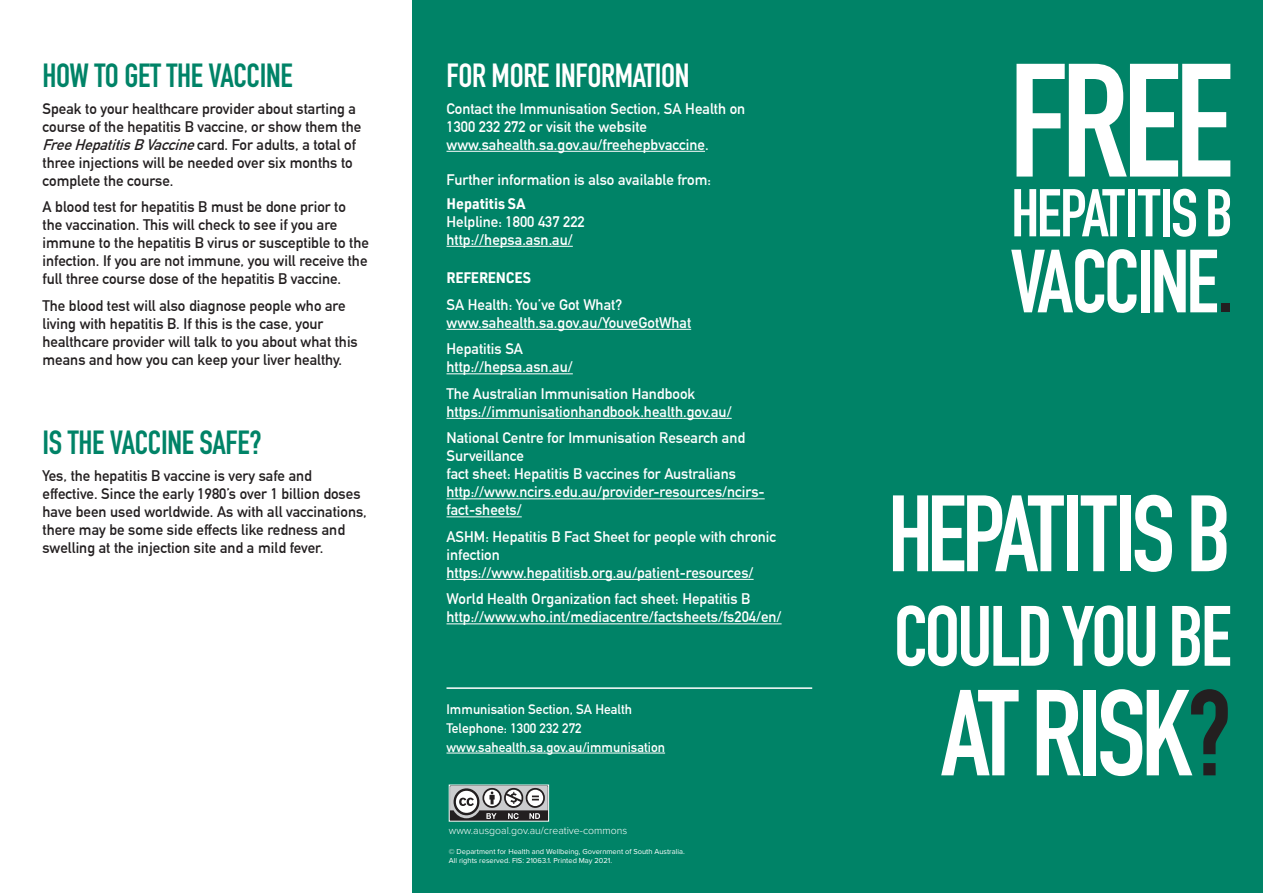
<style>
.page{position:relative;width:1263px;height:893px;background:#fff}
.page>*{position:absolute;margin:0;border:0;box-sizing:border-box;transform-origin:0 0}
.t1{font:700 158.4px "DIN Condensed";color:#fff}
.t2{font:700 120px "DIN Condensed";letter-spacing:-.04em;color:#fff}
.t3{font:700 106.5px "DIN Condensed";letter-spacing:-.04em;color:#fff}
.t4{font:700 88.05px "DIN Condensed";letter-spacing:-.04em;color:#fff}
.t5{font:700 84px "DIN Condensed";letter-spacing:-.04em;color:#fff}
.t6{font:700 66.3px "DIN Condensed";letter-spacing:-.03em;color:#fff}
.t7{font:700 33px "DIN Condensed";letter-spacing:-.01em;color:#008367}
.t8{font:700 33px "DIN Condensed";letter-spacing:-.01em;color:#fff}
.t9{font:700 15px/18px "DIN Alternate";color:#231f20}
.t10{font:700 15px/18px "DIN Alternate";color:#fff}
.t11{font:700 15px "URWDIN";color:#fff;scale:.95 1}
.t12{font:700 15px "URWDIN";letter-spacing:-.02em;color:#fff;scale:.95 1}
.t13{font:700 13.5px/19px "DIN Alternate";color:#fff}
.t14{font:300 10.5px "Proxima Nova";color:#fff}
.t15{font:7.5px/9px "Proxima Nova";color:#fff}
.s1{font-style:italic}
.s2{color:#231f20}
</style>
<div class="page">
<div style="left:412px;top:0;width:851px;height:893px;background:#008367"></div>
<svg style="left:451px;top:787px;width:96px;height:32px;background:#949394"></svg>
<div style="left:449px;top:785px;width:100px;height:36px;border:1px solid #fff"></div>
<hr style="left:446px;top:151px;width:259px;height:1px;background:#fff">
<hr style="left:446px;top:246px;width:127px;height:1px;background:#fff">
<hr style="left:446px;top:329px;width:245px;height:1px;background:#fff">
<hr style="left:446px;top:373px;width:127px;height:1px;background:#fff">
<hr style="left:446px;top:418px;width:286px;height:1px;background:#fff">
<hr style="left:446px;top:498px;width:319px;height:1px;background:#fff">
<hr style="left:446px;top:516px;width:76px;height:1px;background:#fff">
<hr style="left:446px;top:579px;width:308px;height:1px;background:#fff">
<hr style="left:446px;top:623px;width:336px;height:1px;background:#fff">
<hr style="left:446px;top:753px;width:219px;height:1px;background:#fff">
<hr style="left:446px;top:687px;width:366px;height:2px;background:#fff">
<h3 class="t7" style="left:43px;top:54px;width:252px">HOW TO GET THE VACCINE</h3>
<p class="t9" style="left:43px;top:98px;width:320px">Speak to your healthcare provider about starting a course of the hepatitis B vaccine, or show them the <span class="s1">FreeHepatitisBVaccine</span>c a r d . F o r a d u l t s , a t o t a l o f three injections will be needed over six months to complete the course.</p>
<p class="t9" style="left:43px;top:197px;width:328px">A blood test for hepatitis B must be done prior to the vaccination. This will check to see if you are immune to the hepatitis B virus or susceptible to the infection. If you are not immune, you will receive the full three course dose of the hepatitis B vaccine.</p>
<p class="t9" style="left:43px;top:295px;width:317px">The blood test will also diagnose people who are living with hepatitis B. If this is the case, your healthcare provider will talk to you about what this means and how you can keep your liver healthy.</p>
<h3 class="t7" style="left:43px;top:420px;width:221px">IS THE VACCINE SAFE?</h3>
<p class="t9" style="left:43px;top:465px;width:326px">Yes, the hepatitis B vaccine is very safe and effective. Since the early 1980’s over 1 billion doses have been used worldwide. As with all vaccinations, there may be some side effects like redness and swelling at the injection site and a mild fever.</p>
<h3 class="t8" style="left:446px;top:54px;width:245px">FOR MORE INFORMATION</h3>
<p class="t10" style="left:446px;top:98px;width:300px">Contact the Immunisation Section, SA Health on<br>1300 232 272 or visit the website www.sahealth.sa.gov.au/freehepbvaccine.</p>
<p class="t10" style="left:446px;top:170px;width:266px">Further information is also available from:</p>
<p class="t11" style="left:446px;top:193px;width:85px">Hepatitis SA</p>
<p class="t10" style="left:446px;top:211px;width:140px">Helpline: 1800 437 222 http://hepsa.asn.au/</p>
<p class="t12" style="left:446px;top:268px;width:90px">REFERENCES</p>
<p class="t10" style="left:446px;top:295px;width:246px">SA Health: You’ve Got What? www.sahealth.sa.gov.au/YouveGotWhat</p>
<p class="t10" style="left:446px;top:339px;width:128px">Hepatitis SA http://hepsa.asn.au/</p>
<p class="t10" style="left:446px;top:384px;width:287px">The Australian Immunisation Handbook https://immunisationhandbook.health.gov.au/</p>
<p class="t10" style="left:446px;top:428px;width:320px">National Centre for Immunisation Research and Surveillance<br>fact sheet: Hepatitis B vaccines for Australians http://www.ncirs.edu.au/provider-resources/ncirs&shy;fact-sheets/</p>
<p class="t10" style="left:446px;top:527px;width:331px">ASHM: Hepatitis B Fact Sheet for people with chronic infection https://www.hepatitisb.org.au/patient-resources/</p>
<p class="t10" style="left:446px;top:589px;width:337px">World Health Organization fact sheet: Hepatitis B http://www.who.int/mediacentre/factsheets/fs204/en/</p>
<p class="t13" style="left:446px;top:698px;width:220px">Immunisation Section, SA Health<br>Telephone: 1300 232 272 www.sahealth.sa.gov.au/immunisation</p>
<p class="t14" style="left:449px;top:823px;width:180px">www.ausgoal.gov.au/creative-commons</p>
<p class="t15" style="left:449px;top:846px;width:237px">© Department for Health and Wellbeing, Government of South Australia.<br>All rights reserved. FIS: 21063.1. Printed May 2021.</p>
<h1 class="t1" style="left:1009px;top:15px;width:226px">FREE</h1>
<h3 class="t6" style="left:1011px;top:168px;width:224px">HEPATITIS B</h3>
<h3 class="t4" style="left:1010px;top:222px;width:225px">VACCINE<span class="s2">.</span></h3>
<h3 class="t3" style="left:888px;top:462px;width:345px">HEPATITIS B</h3>
<h3 class="t5" style="left:894px;top:580px;width:339px">COULD YOU BE</h3>
<h2 class="t2" style="left:941px;top:653px;width:292px">ATRISK<span class="s2">?</span></h2>
</div>
